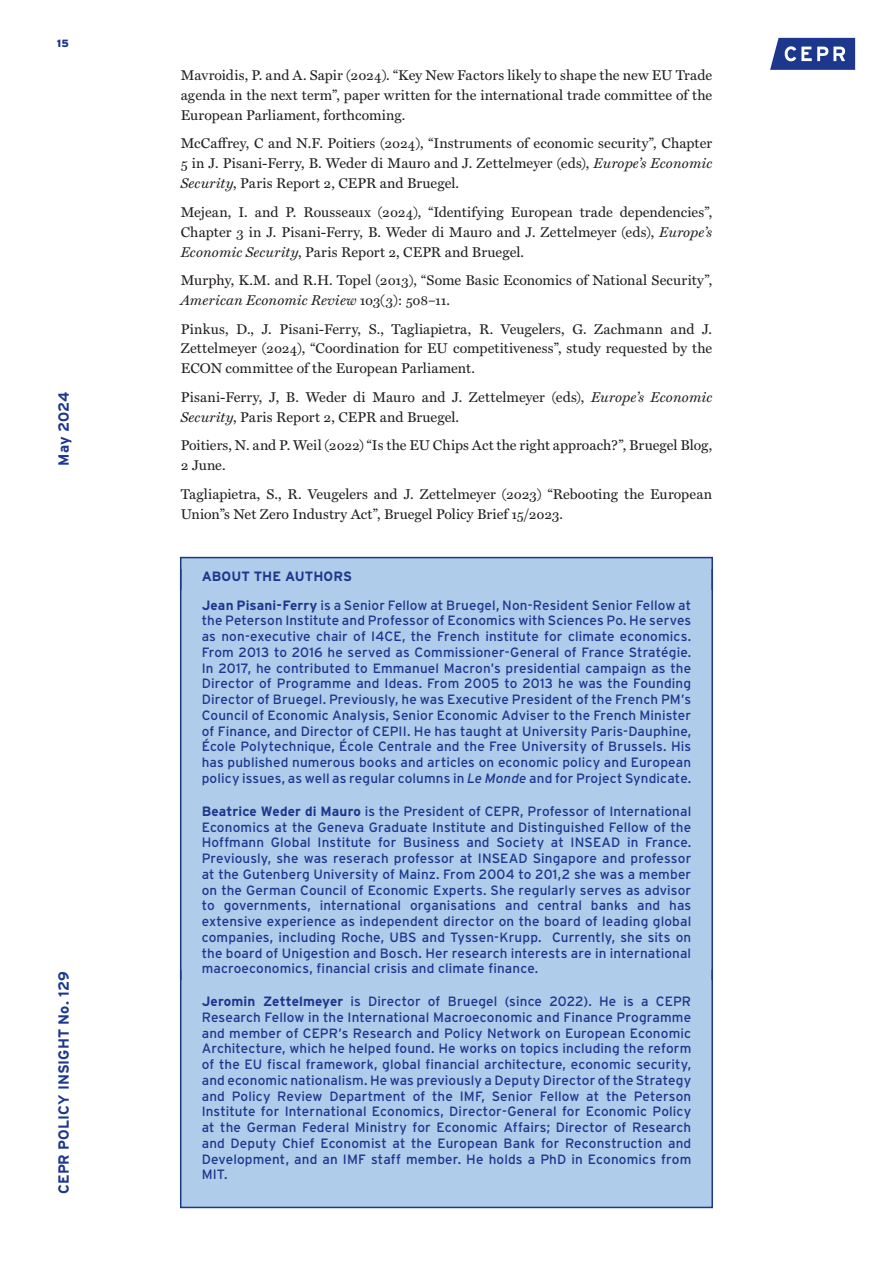
<style>
.page{position:relative;width:893px;height:1263px;background:#fff}
.page>*{position:absolute;margin:0;border:0;box-sizing:border-box;transform-origin:0 0}
.t1{font:700 14.7px "Interstate";color:#1c378c}
.t2{font:14.25px/20px "Miller Text";letter-spacing:.005em;color:#231f20;text-align:justify}
.t3{font:13.5px/15.8px "Interstate";letter-spacing:.01em;color:#1c378c;text-align:justify}
.t4{font:900 10.5px "Interstate";color:#1c378c}
.s1{font-style:italic}
.s2{font-weight:700}
</style>
<div class="page">
<svg style="left:770px;top:38px;width:85px;height:32px;background:#475da2"></svg>
<div style="left:181px;top:558px;width:531px;height:47px;background:#afccea"></div>
<div style="left:180px;top:557px;width:533px;height:38px;border:2px solid #1c378c"></div>
<div style="left:181px;top:590px;width:531px;height:403px;background:#afccea"></div>
<hr style="left:180px;top:569px;width:1px;height:411px;background:#1c378c">
<hr style="left:711px;top:569px;width:2px;height:411px;background:#1c378c">
<div style="left:181px;top:982px;width:531px;height:225px;background:#afccea"></div>
<div style="left:180px;top:969px;width:533px;height:239px;border:2px solid #1c378c"></div>
<p class="t4" style="left:57px;top:37px;width:14px">15</p>
<p class="t1" style="left:55px;top:466px;width:75px;rotate:-90deg">May 2024</p>
<p class="t1" style="left:55px;top:1194px;width:224px;rotate:-90deg">CEPR POLICY INSIGHT No. 129</p>
<p class="t2" style="left:181px;top:64px;width:533px">Mavroidis, P. and A. Sapir (2024). “Key New Factors likely to shape the new EU Trade agenda in the next term”, paper written for the international trade committee of the European Parliament, forthcoming.</p>
<p class="t2" style="left:181px;top:133px;width:533px">McCaffrey, C and N.F. Poitiers (2024), “Instruments of economic security”, Chapter 5 in J. Pisani-Ferry, B. Weder di Mauro and J. Zettelmeyer (eds), <span class="s1">Europe’s Economic Security</span>, Paris Report 2, CEPR and Bruegel.</p>
<p class="t2" style="left:181px;top:201px;width:533px">Mejean, I. and P. Rousseaux (2024), “Identifying European trade dependencies”, Chapter 3 in J. Pisani-Ferry, B. Weder di Mauro and J. Zettelmeyer (eds), <span class="s1">Europe’s Economic Security</span>, Paris Report 2, CEPR and Bruegel.</p>
<p class="t2" style="left:181px;top:269px;width:533px">Murphy, K.M. and R.H. Topel (2013), “Some Basic Economics of National Security”,<br><span class="s1">American Economic Review</span> 103(3): 508–11.</p>
<p class="t2" style="left:181px;top:318px;width:533px">Pinkus, D., J. Pisani-Ferry, S., Tagliapietra, R. Veugelers, G. Zachmann and J.<br>Zettelmeyer (2024), “Coordination for EU competitiveness”, study requested by the ECON committee of the European Parliament.</p>
<p class="t2" style="left:181px;top:386px;width:533px">Pisani-Ferry, J, B. Weder di Mauro and J. Zettelmeyer (eds), <span class="s1">Europe’s Economic<br>Security</span>, Paris Report 2, CEPR and Bruegel.</p>
<p class="t2" style="left:181px;top:434px;width:533px">Poitiers, N. and P. Weil (2022) “Is the EU Chips Act the right approach?”, Bruegel Blog,<br>2 June.</p>
<p class="t2" style="left:181px;top:483px;width:533px">Tagliapietra, S., R. Veugelers and J. Zettelmeyer (2023) “Rebooting the European<br>Union”s Net Zero Industry Act”, Bruegel Policy Brief 15/2023.</p>
<p class="t3" style="left:202px;top:562px;width:491px;line-height:28.5px"><span class="s2">ABOUT THE AUTHORS<br>Jean Pisani-Ferry</span> is a Senior Fellow at Bruegel, Non-Resident Senior Fellow at</p>
<p class="t3" style="left:202px;top:613px;width:491px">the Peterson Institute and Professor of Economics with Sciences Po. He serves as non-executive chair of I4CE, the French institute for climate economics.<br>From 2013 to 2016 he served as Commissioner-General of France Stratégie.<br>In 2017, he contributed to Emmanuel Macron’s presidential campaign as the Director of Programme and Ideas. From 2005 to 2013 he was the Founding Director of Bruegel. Previously, he was Executive President of the French PM’s Council of Economic Analysis, Senior Economic Adviser to the French Minister of Finance, and Director of CEPII. He has taught at University Paris-Dauphine, École Polytechnique, École Centrale and the Free University of Brussels. His has published numerous books and articles on economic policy and European policy issues, as well as regular columns in <span class="s1">Le Monde</span> and for Project Syndicate.</p>
<p class="t3" style="left:202px;top:803px;width:491px"><span class="s2">Beatrice Weder di Mauro</span> is the President of CEPR, Professor of International Economics at the Geneva Graduate Institute and Distinguished Fellow of the Hoffmann Global Institute for Business and Society at INSEAD in France.<br>Previously, she was reserach professor at INSEAD Singapore and professor at the Gutenberg University of Mainz. From 2004 to 201,2 she was a member on the German Council of Economic Experts. She regularly serves as advisor to governments, international organisations and central banks and has extensive experience as independent director on the board of leading global companies, including Roche, UBS and Tyssen-Krupp. Currently, she sits on the board of Unigestion and Bosch. Her research interests are in international macroeconomics, financial crisis and climate finance.</p>
<p class="t3" style="left:202px;top:993px;width:491px"><span class="s2">Jeromin Zettelmeyer</span> is Director of Bruegel (since 2022). He is a CEPR Research Fellow in the International Macroeconomic and Finance Programme and member of CEPR’s Research and Policy Network on European Economic Architecture, which he helped found. He works on topics including the reform of the EU fiscal framework, global financial architecture, economic security, and economic nationalism. He was previously a Deputy Director of the Strategy and Policy Review Department of the IMF, Senior Fellow at the Peterson Institute for International Economics, Director-General for Economic Policy at the German Federal Ministry for Economic Affairs; Director of Research and Deputy Chief Economist at the European Bank for Reconstruction and Development, and an IMF staff member. He holds a PhD in Economics from MIT.</p>
</div>
